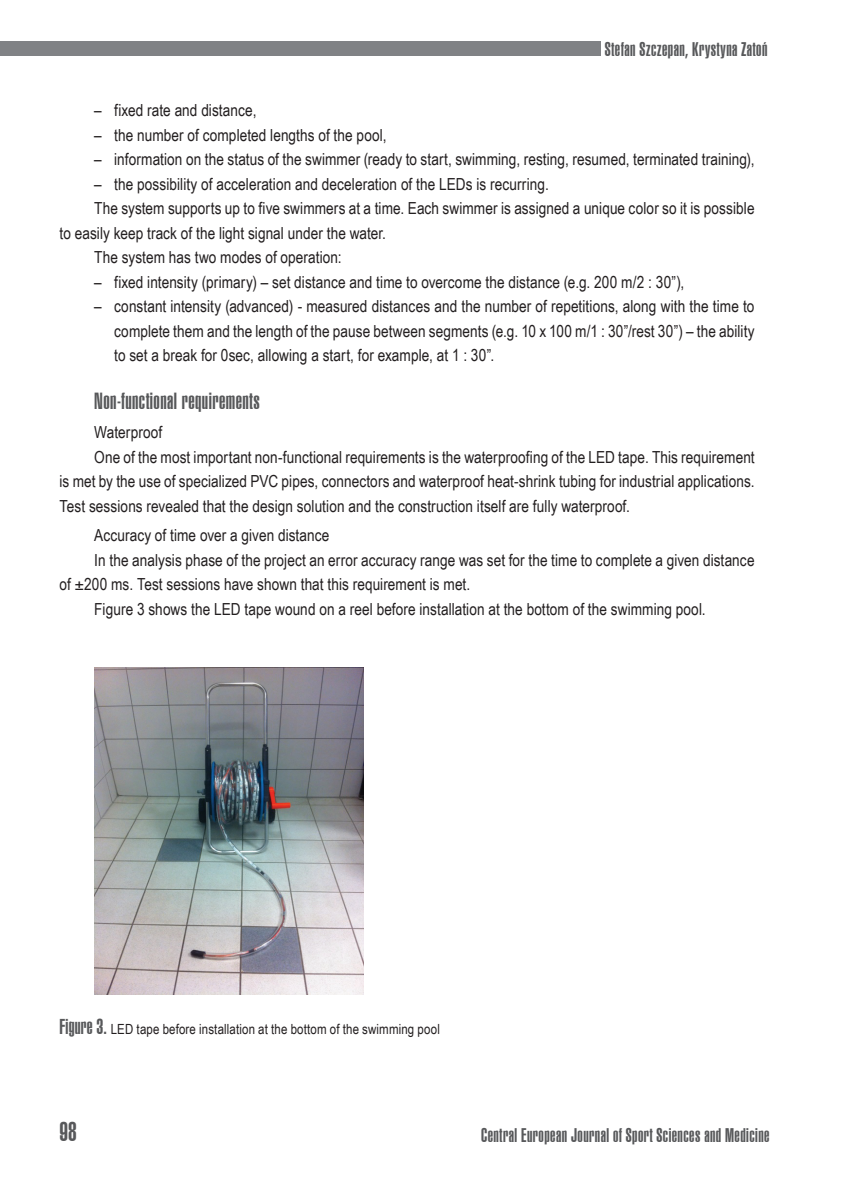
<style>
.page{position:relative;width:844px;height:1191px;background:#fff}
.page>*{position:absolute;margin:0;border:0;box-sizing:border-box;transform-origin:0 0}
.t1{font:900 extra-condensed 26.25px "Swiss 911 BT";color:#57585a}
.PodPunkt{font:900 extra-condensed 22.75px "Swiss 911 BT";letter-spacing:.02em;color:#57585a}
.t2{font:900 extra-condensed 19.25px "Swiss 911 BT";letter-spacing:.025em;color:#57585a}
._1{font:16.62px/24.5px "Arial Narrow";letter-spacing:.005em;color:#231f20}
.Figure-nr_Tytuł_obj{font:14px "Arial Narrow";letter-spacing:.01em;color:#231f20}
.s1{font-family:"Swiss 911 BT";font-weight:900;font-stretch:extra-condensed;font-size:21px;color:#57585a}
</style>
<div class="page">
<div style="left:0;top:42px;width:600px;height:14px;background:#808285"></div>
<img style="left:94px;top:667px;width:269px;height:328px">
<p class="t2" style="left:604px;top:38px;width:166px">Stefan Szczepan, Krystyna Zaton´</p>
<p class="_1" style="left:94px;top:98px;width:164px">– fixed rate and distance,</p>
<p class="_1" style="left:94px;top:122px;width:293px">– the number of completed lengths of the pool,</p>
<p class="_1" style="left:94px;top:147px;width:661px">– information on the status of the swimmer (ready to start, swimming, resting, resumed, terminated training),</p>
<p class="_1" style="left:94px;top:171px;width:456px">– the possibility of acceleration and deceleration of the LEDs is recurring.</p>
<p class="_1" style="left:60px;top:196px;width:696px;text-indent:35px">The system supports up to five swimmers at a time. Each swimmer is assigned a unique color so it is possible to easily keep track of the light signal under the water.</p>
<p class="_1" style="left:94px;top:245px;width:249px">The system has two modes of operation:</p>
<p class="_1" style="left:94px;top:269px;width:591px">– fixed intensity (primary) – set distance and time to overcome the distance (e.g. 200 m/2 : 30”),</p>
<p class="_1" style="left:114px;top:294px;width:641px;text-align:justify;text-indent:-20px">– constant intensity (advanced) - measured distances and the number of repetitions, along with the time to complete them and the length of the pause between segments (e.g. 10 x 100 m/1 : 30”/rest 30”) – the ability to set a break for 0sec, allowing a start, for example, at 1 : 30”.</p>
<p class="PodPunkt" style="left:94px;top:388px;width:167px">Non-functional requirements</p>
<p class="_1" style="left:94px;top:419px;width:69px">Waterproof</p>
<p class="_1" style="left:60px;top:444px;width:696px;text-align:justify;text-indent:35px">One of the most important non-functional requirements is the waterproofing of the LED tape. This requirement is met by the use of specialized PVC pipes, connectors and waterproof heat-shrink tubing for industrial applications.<br>Test sessions revealed that the design solution and the construction itself are fully waterproof.</p>
<p class="_1" style="left:94px;top:522px;width:237px">Accuracy of time over a given distance</p>
<p class="_1" style="left:60px;top:547px;width:696px;text-indent:35px">In the analysis phase of the project an error accuracy range was set for the time to complete a given distance of ±200 ms. Test sessions have shown that this requirement is met.</p>
<p class="_1" style="left:94px;top:596px;width:612px">Figure 3 shows the LED tape wound on a reel before installation at the bottom of the swimming pool.</p>
<p class="Figure-nr_Tytuł_obj" style="left:60px;top:1018px;width:382px"><span class="s1">Figure 3.</span> LED tape before installation at the bottom of the swimming pool</p>
<h1 class="t1" style="left:60px;top:1118px;width:19px">98</h1>
<p class="t2" style="left:481px;top:1124px;width:290px">Central European Journal of Sport Sciences and Medicine</p>
</div>
